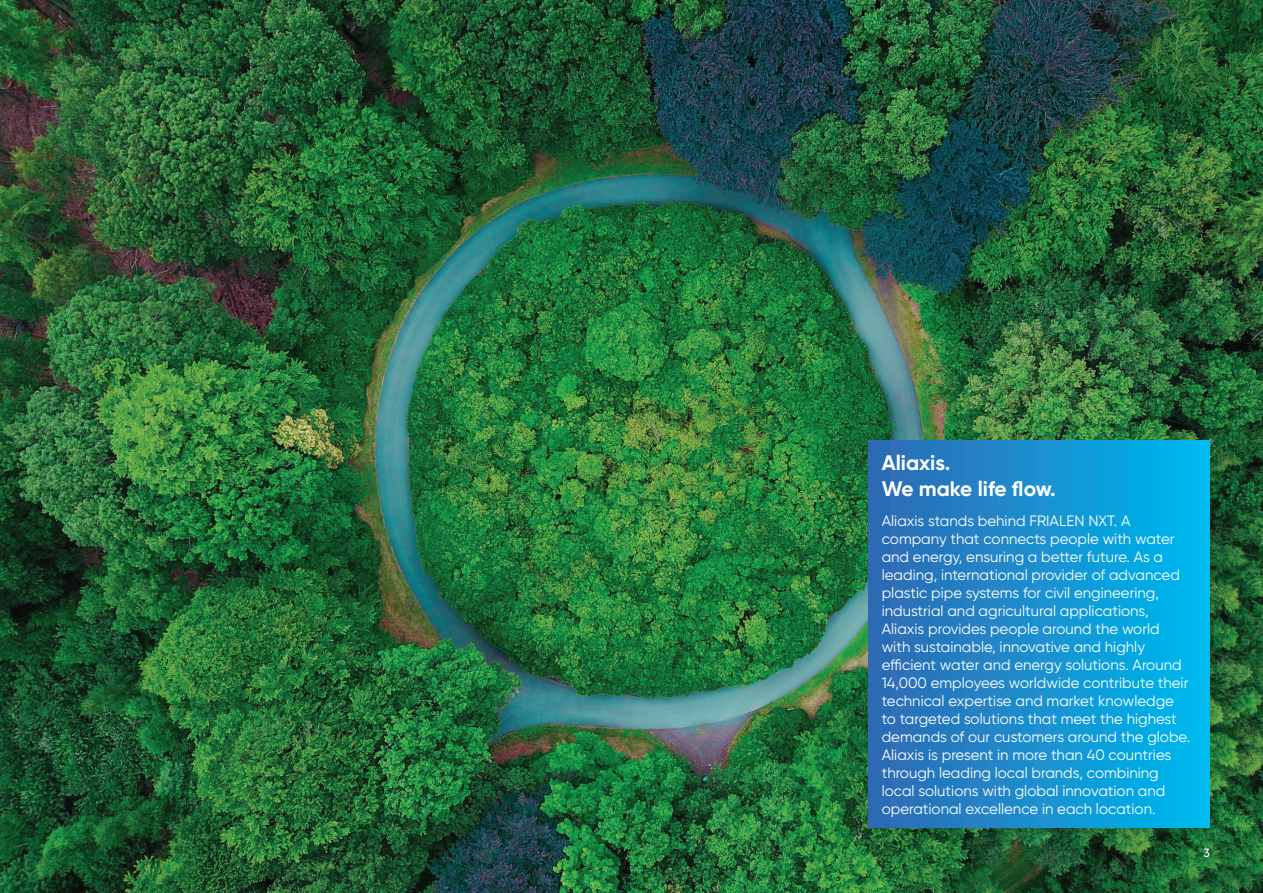
<style>
.page{position:relative;width:1263px;height:893px;background:#fff}
.page>*{position:absolute;margin:0;border:0;box-sizing:border-box;transform-origin:0 0}
._14pt_subheading{font:700 21px/25.2px "Gilroy";color:#fff}
._14pt_subheading-2{font:15px/18px "Gilroy";color:#fff}
.header-right{font:500 12px "Gilroy";color:#fff}
</style>
<div class="page">
<img style="left:1px;top:0;width:1262px;height:893px">
<svg style="left:0;top:0;width:1px;height:893px"></svg>
<div style="left:869px;top:441px;width:341px;height:386px;background:linear-gradient(to right,#3268b1,#00baf0)"></div>
<p class="_14pt_subheading" style="left:882px;top:450px;width:175px">Aliaxis.<br>We make life flow.</p>
<p class="_14pt_subheading-2" style="left:882px;top:512px;width:310px">Aliaxis stands behind FRIALEN NXT. A company that connects people with water and energy, ensuring a better future. As a leading, international provider of advanced plastic pipe systems for civil engineering, industrial and agricultural applications, Aliaxis provides people around the world with sustainable, innovative and highly efficient water and energy solutions. Around 14,000 employees worldwide contribute their technical expertise and market knowledge to targeted solutions that meet the highest demands of our customers around the globe.<br>Aliaxis is present in more than 40 countries through leading local brands, combining local solutions with global innovation and operational excellence in each location.</p>
<p class="header-right" style="left:1203px;top:845px;width:8px">3</p>
</div>
